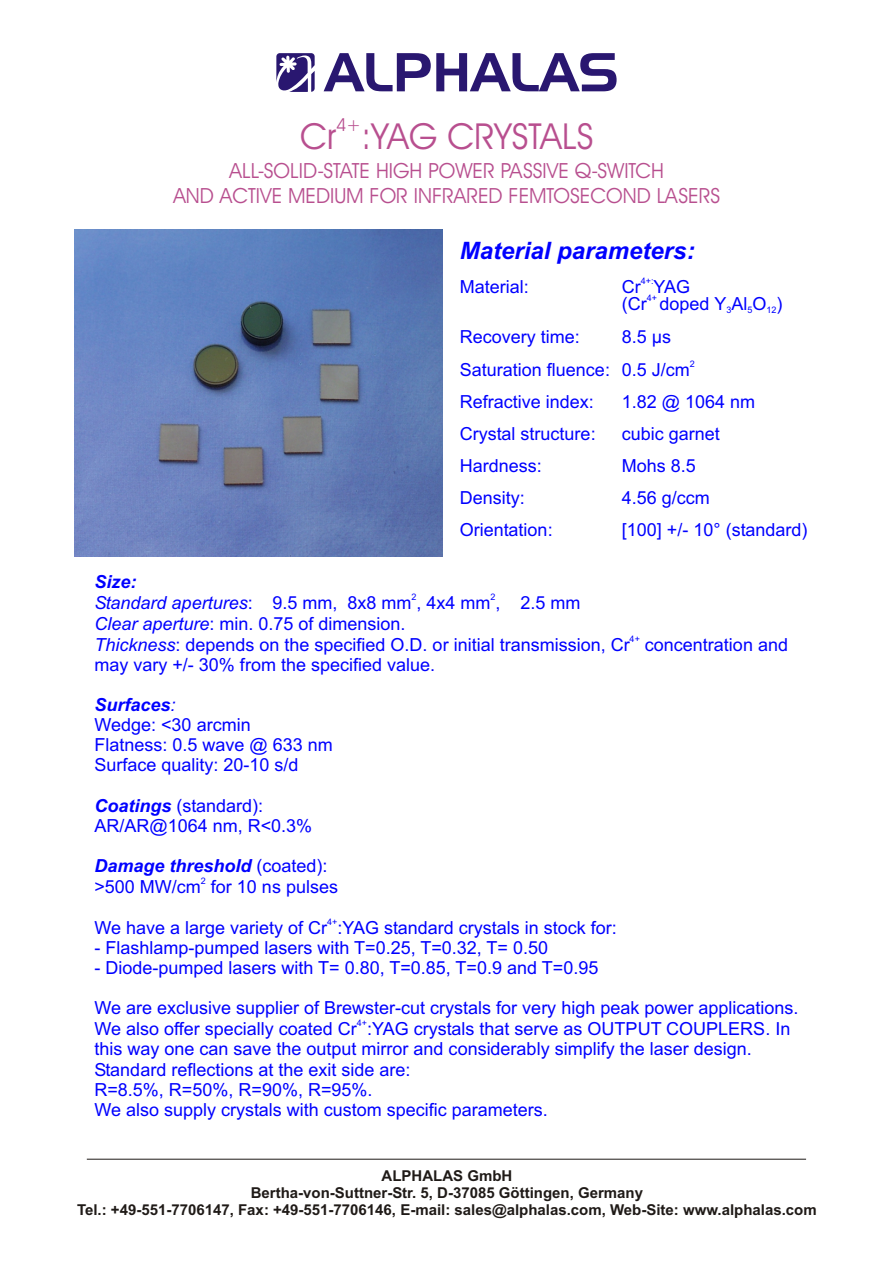
<style>
.page{position:relative;width:894px;height:1263px;background:#fff}
.page>*{position:absolute;margin:0;border:0;box-sizing:border-box;transform-origin:0 0}
.t1{font:53.25px "Handel Gothic BT";color:#291770}
.t2{font:36px "Avant Garde Bk BT";color:#b84f8f}
.t3{font:italic 700 24px "Arial";color:#00f}
.t4{font:21px/25.2px "Avant Garde Bk BT";color:#b84f8f;text-align:center}
.t5{font:18px/20.1px "Arial";color:#00f}
.t6{font:italic 700 18px "Arial";color:#00f}
.t7{font:18px "Avant Garde Bk BT";color:#b84f8f}
.t8{font:700 15px/16.8px "Arial";color:#1f1a17;text-align:center}
.t9{font:9px "Arial";color:#00f}
.s1{font-style:italic}
.s2{font-weight:700;font-style:italic}
.s3{font-weight:400;font-style:normal}
</style>
<div class="page">
<hr style="left:87px;top:1159px;width:719px;height:1px;background:#1f1a17">
<img style="left:75px;top:229px;width:368px;height:327px">
<svg style="left:276px;top:53px;width:39px;height:39px"></svg>
<h1 class="t1" style="left:325px;top:51px;width:295px">ALPHALAS</h1>
<p class="t7" style="left:336px;top:117px;width:27px">4+</p>
<h2 class="t2" style="left:300px;top:122px;width:295px">Cr :YAG CRYSTALS</h2>
<p class="t4" style="left:173px;top:160px;width:548px">ALL-SOLID-STATE HIGH POWER PASSIVE Q-SWITCH<br>AND ACTIVE MEDIUM FOR INFRARED FEMTOSECOND LASERS</p>
<h3 class="t3" style="left:460px;top:242px;width:236px">Material parameters:</h3>
<p class="t9" style="left:641px;top:277px;width:14px">4+:</p>
<p class="t5" style="left:460px;top:278px;width:71px">Material:</p>
<p class="t5" style="left:622px;top:278px;width:70px">Cr YAG</p>
<p class="t9" style="left:647px;top:294px;width:12px">4+</p>
<p class="t5" style="left:622px;top:295px;width:162px">(Cr doped Y Al O )</p>
<p class="t9" style="left:726px;top:307px;width:7px">3</p>
<p class="t9" style="left:747px;top:307px;width:7px">5</p>
<p class="t9" style="left:766px;top:307px;width:12px">12</p>
<p class="t5" style="left:460px;top:329px;width:122px">Recovery time:</p>
<p class="t5" style="left:622px;top:329px;width:51px">8.5 µs</p>
<p class="t9" style="left:690px;top:361px;width:7px">2</p>
<p class="t5" style="left:460px;top:356px;width:232px;line-height:31.3px">Saturation fluence: 0.5 J/cm<br>Refractive index:</p>
<p class="t5" style="left:622px;top:393px;width:135px">1.82 @ 1064 nm</p>
<p class="t6" style="left:94px;top:574px;width:44px">Size:</p>
<p class="t5" style="left:460px;top:425px;width:137px">Crystal structure:</p>
<p class="t5" style="left:622px;top:425px;width:100px">cubic garnet</p>
<p class="t5" style="left:460px;top:457px;width:84px">Hardness:</p>
<p class="t5" style="left:622px;top:457px;width:76px">Mohs 8.5</p>
<p class="t5" style="left:460px;top:489px;width:67px">Density:</p>
<p class="t5" style="left:622px;top:489px;width:90px">4.56 g/ccm</p>
<p class="t5" style="left:460px;top:522px;width:94px">Orientation:</p>
<p class="t5" style="left:622px;top:522px;width:187px">[100] +/- 10° (standard)</p>
<p class="t9" style="left:412px;top:594px;width:7px">2</p>
<p class="t9" style="left:491px;top:594px;width:7px">2</p>
<p class="t5" style="left:94px;top:595px;width:487px"><span class="s1">Standard apertures</span>: 9.5 mm, 8x8 mm , 4x4 mm , 2.5 mm<br><span class="s1">Clear aperture</span>: min. 0.75 of dimension.</p>
<p class="t9" style="left:630px;top:635px;width:12px">4+</p>
<p class="t5" style="left:94px;top:636px;width:695px"><span class="s1">Thickness</span>: depends on the specified O.D. or initial transmission, Cr concentration and may vary +/- 30% from the specified value.</p>
<p class="t5" style="left:94px;top:696px;width:240px"><span class="s2">Surfaces</span><span class="s1">:<br></span>Wedge: &lt;30 arcmin<br>Flatness: 0.5 wave @ 633 nm<br>Surface quality: 20-10 s/d</p>
<p class="t5" style="left:94px;top:797px;width:219px"><span class="s2">Coatings</span> (standard):<br>AR/AR@1064 nm, R&lt;0.3%</p>
<p class="t6" style="left:94px;top:859px;width:235px">Damage threshold <span class="s3">(coated):</span></p>
<p class="t9" style="left:201px;top:877px;width:7px">2</p>
<p class="t5" style="left:94px;top:878px;width:245px">&gt;500 MW/cm for 10 ns pulses</p>
<p class="t9" style="left:327px;top:918px;width:12px">4+</p>
<p class="t5" style="left:94px;top:919px;width:524px">We have a large variety of Cr :YAG standard crystals in stock for:</p>
<p class="t5" style="left:94px;top:939px;width:455px">- Flashlamp-pumped lasers with T=0.25, T=0.32, T= 0.50</p>
<p class="t5" style="left:94px;top:959px;width:506px">- Diode-pumped lasers with T= 0.80, T=0.85, T=0.9 and T=0.95</p>
<p class="t5" style="left:94px;top:1000px;width:706px">We are exclusive supplier of Brewster-cut crystals for very high peak power applications.</p>
<p class="t9" style="left:357px;top:1020px;width:12px">4+</p>
<p class="t5" style="left:94px;top:1021px;width:697px">We also offer specially coated Cr :YAG crystals that serve as OUTPUT COUPLERS. In this way one can save the output mirror and considerably simplify the laser design.<br>Standard reflections at the exit side are:<br>R=8.5%, R=50%, R=90%, R=95%.<br>We also supply crystals with custom specific parameters.</p>
<p class="t8" style="left:77px;top:1169px;width:741px">ALPHALAS GmbH<br>Bertha-von-Suttner-Str. 5, D-37085 Göttingen, Germany<br>Tel.: +49-551-7706147, Fax: +49-551-7706146, E-mail: sales@alphalas.com, Web-Site: www.alphalas.com</p>
</div>
